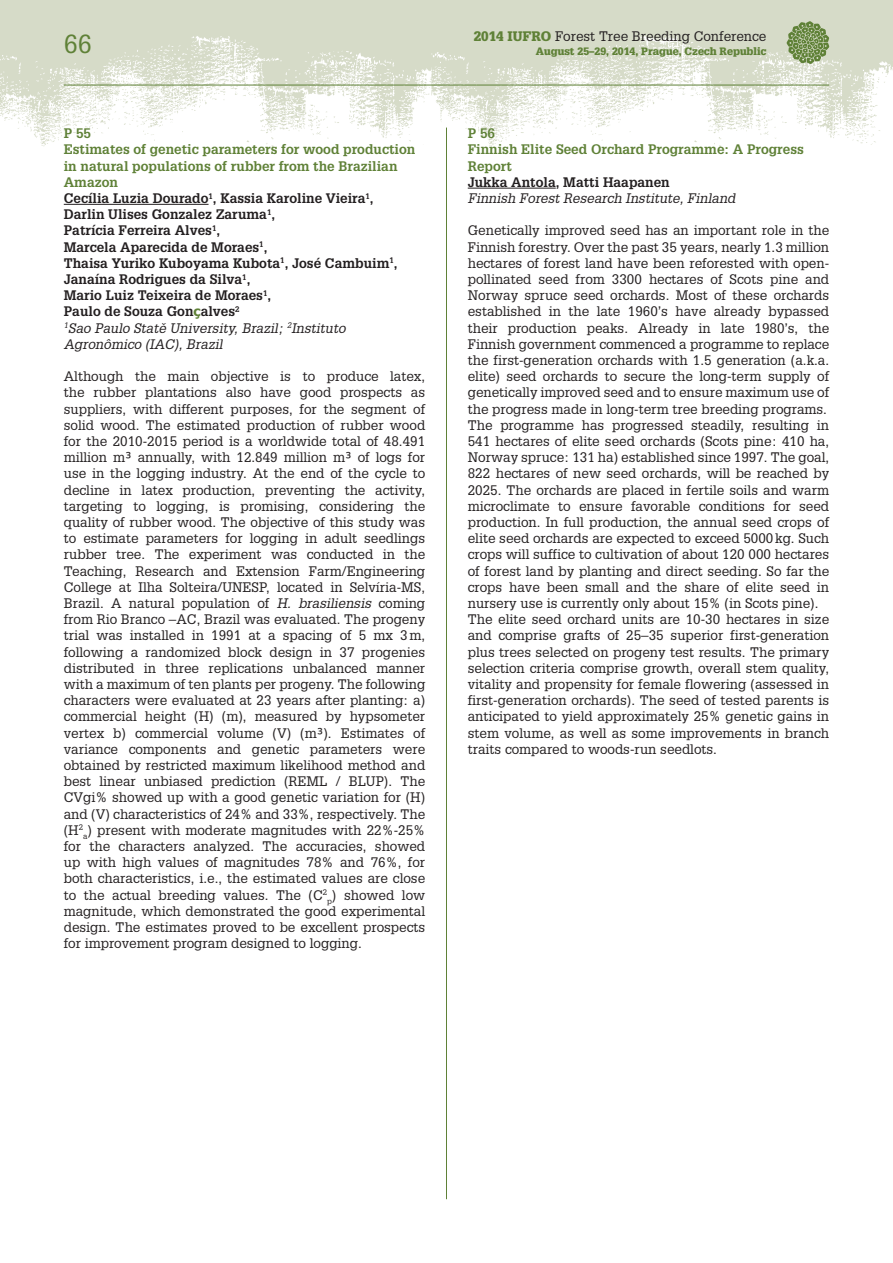
<style>
.page{position:relative;width:893px;height:1263px;background:#fff}
.page>*{position:absolute;margin:0;border:0;box-sizing:border-box;transform-origin:0 0}
.t1{font:25.5px "Glypha CE";color:#5f8137}
.t2{font:13.5px/16.2px "Glypha CE";color:#231f20;text-align:justify}
.t3{font:700 13.5px/16.2px "Glypha CE";color:#231f20}
.t4{font:700 13.5px/16.2px "Glypha CE";color:#5f8137}
.t5{font:italic 13.5px "Glypha CE";color:#231f20}
.t6{font:900 10.5px "Glypha CE";color:#5f8137}
.s1{color:#5f8137}
.s2{font-family:"Tahoma";color:#5f8137}
.s3{font-weight:400;font-style:italic}
.s4{font-family:"Tahoma"}
.s5{font-style:italic}
.s6{font-weight:900;color:#5f8137}
</style>
<div class="page">
<div style="left:0;top:0;width:893px;height:147px;background:#d6dbc8"></div>
<img style="left:0;top:36px;width:893px;height:111px">
<svg style="left:787px;top:21px;width:42px;height:43px"></svg>
<hr style="left:64px;top:85px;width:765px;height:1px;background:#5f8137">
<hr style="left:446px;top:128px;width:1px;height:1071px;background:#5f8137">
<hr style="left:64px;top:204px;width:145px;height:1px;background:#231f20">
<hr style="left:468px;top:188px;width:88px;height:1px;background:#231f20">
<h1 class="t1" style="left:64px;top:34px;width:30px">66</h1>
<p class="t3" style="left:64px;top:127px;width:353px"><span class="s1">P 55<br>Estimates of genetic parameters for wood production in natural populations of rubber from the Brazilian Amazon<br></span>Cecília Luzia Dourado<sup>1</sup>, Kassia Karoline Vieira<sup>1</sup>, Darlin Ulises Gonzalez Zaruma<sup>1</sup>,<br>Patrícia Ferreira Alves<sup>1</sup>,<br>Marcela Aparecida de Moraes<sup>1</sup>,<br>Thaisa Yuriko Kuboyama Kubota<sup>1</sup>, José Cambuim<sup>1</sup>, Janaína Rodrigues da Silva<sup>1</sup>,<br>Mario Luiz Teixeira de Moraes<sup>1</sup>,<br>Paulo de Souza Gon<span class="s2">ç</span>alves<sup>2<br></sup><sup>1</sup><span class="s3">Sao Paulo Statě University, Brazil;</span> <sup>2</sup><span class="s3">Instituto Agronômico (IAC), Brazil</span></p>
<p class="t2" style="left:64px;top:369px;width:363px">Although the main objective is to produce latex, the rubber plantations also have good prospects as suppliers, with different purposes, for the segment of solid wood. The estimated production of rubber wood for the 2010-2015 period is a worldwide total of 48.491 million m<span class="s4">³</span> annually, with 12.849 million m<span class="s4">³</span> of logs for use in the logging industry. At the end of the cycle to decline in latex production, preventing the activity, targeting to logging, is promising, considering the quality of rubber wood. The objective of this study was to estimate parameters for logging in adult seedlings rubber tree. The experiment was conducted in the Teaching, Research and Extension Farm/Engineering College at Ilha Solteira/UNESP, located in Selvíria-MS, Brazil. A natural population of <span class="s5">H. brasiliensis</span> coming from Rio Branco –AC, Brazil was evaluated. The progeny trial was installed in 1991 at a spacing of 5 mx 3 m, following a randomized block design in 37 progenies distributed in three replications unbalanced manner with a maximum of ten plants per progeny. The following characters were evaluated at 23 years after planting: a) commercial height (H) (m), measured by hypsometer vertex b) commercial volume (V) (m<span class="s4">³</span>). Estimates of variance components and genetic parameters were obtained by restricted maximum likelihood method and best linear unbiased prediction (REML / BLUP). The CVgi% showed up with a good genetic variation for (H) and (V) characteristics of 24% and 33%, respectively. The (H<sup>2</sup><sub>a</sub>) present with moderate magnitudes with 22%-25% for the characters analyzed. The accuracies, showed up with high values of magnitudes 78% and 76%, for both characteristics, i.e., the estimated values are close to the actual breeding values . The (C<sup>2</sup><sub>p</sub>) showed low magnitude, which demonstrated the good experimental design. The estimates proved to be excellent prospects for improvement program designed to logging.</p>
<p class="t2" style="left:474px;top:29px;width:294px"><span class="s6">2014 IUFRO</span> Forest Tree Breeding Conference</p>
<p class="t6" style="left:536px;top:46px;width:232px">August 25–29, 2014, Prague, Czech Republic</p>
<p class="t4" style="left:468px;top:127px;width:338px">P 56<br>Finnish Elite Seed Orchard Programme: A Progress<br>Report</p>
<p class="t3" style="left:468px;top:175px;width:204px">Jukka Antola, Matti Haapanen</p>
<p class="t5" style="left:468px;top:193px;width:269px">Finnish Forest Research Institute, Finland</p>
<p class="t2" style="left:468px;top:224px;width:363px;text-align:left">Genetically improved seed has an important role in the Finnish forestry. Over the past 35 years, nearly 1.3 million hectares of forest land have been reforested with open&shy;pollinated seed from 3300 hectares of Scots pine and Norway spruce seed orchards. Most of these orchards established in the late 1960’s have already bypassed their production peaks. Already in late 1980’s, the Finnish government commenced a programme to replace the first-generation orchards with 1.5 generation (a.k.a. elite) seed orchards to secure the long-term supply of genetically improved seed and to ensure maximum use of the progress made in long-term tree breeding programs.<br>The programme has progressed steadily, resulting in 541 hectares of elite seed orchards (Scots pine: 410 ha, Norway spruce: 131 ha) established since 1997. The goal, 822 hectares of new seed orchards, will be reached by 2025. The orchards are placed in fertile soils and warm microclimate to ensure favorable conditions for seed production. In full production, the annual seed crops of elite seed orchards are expected to exceed 5000 kg. Such crops will suffice to cultivation of about 120 000 hectares of forest land by planting and direct seeding. So far the crops have been small and the share of elite seed in nursery use is currently only about 15% (in Scots pine).<br>The elite seed orchard units are 10-30 hectares in size and comprise grafts of 25–35 superior first-generation plus trees selected on progeny test results. The primary selection criteria comprise growth, overall stem quality, vitality and propensity for female flowering (assessed in first-generation orchards). The seed of tested parents is anticipated to yield approximately 25% genetic gains in stem volume, as well as some improvements in branch traits compared to woods-run seedlots.</p>
</div>
